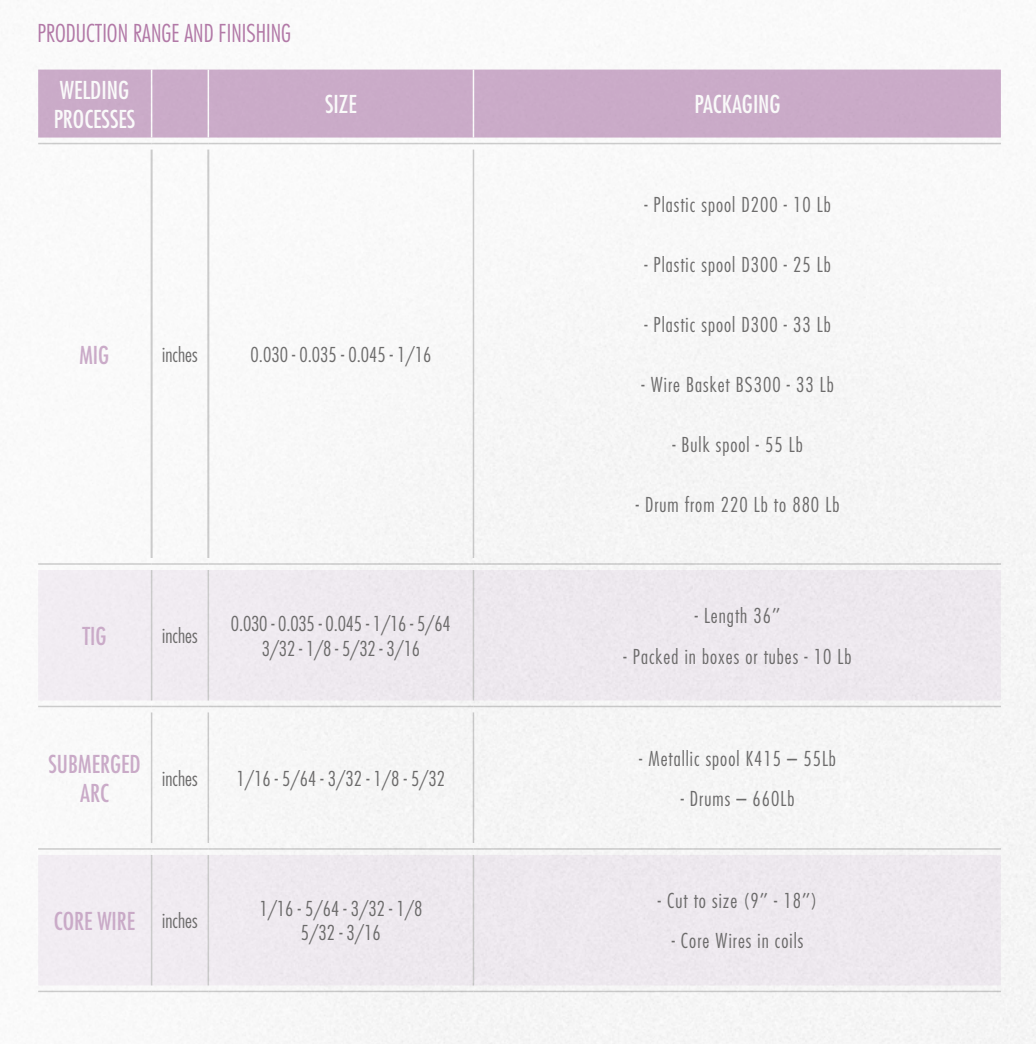
<style>
.page{position:relative;width:1036px;height:1044px;background:#fff}
.page>*{position:absolute;margin:0;border:0;box-sizing:border-box;transform-origin:0 0}
.t1{font:condensed 24px/28.8px "Futura Std";color:#cfafcd;text-align:center}
.t2{font:condensed 24px/28.8px "Futura Std";color:#fff}
.t3{font:300 condensed 24px "Futura Std";color:#b279a7}
.t4{font:300 condensed 20px/24px "Futura Std";letter-spacing:.05em;color:#706f6f;text-align:center}
.t5{font:300 condensed 20px/24px "Futura Std";letter-spacing:-.01em;color:#706f6f;text-align:center}
.t6{font:300 condensed 20px "Futura Std";color:#706f6f}
.s1{font-weight:300;font-size:20px;color:#706f6f}
</style>
<div class="page">
<div style="left:38px;top:70px;width:963px;height:67px;background:#caabc8"></div>
<svg style="left:38px;top:570px;width:963px;height:415px;fill:#f0ebf1"></svg>
<hr style="left:473px;top:70px;width:1px;height:67px;background:#fff">
<hr style="left:151px;top:149px;width:2px;height:409px;background:#d0d0d0">
<hr style="left:207px;top:149px;width:2px;height:409px;background:#d0d0d0">
<hr style="left:473px;top:149px;width:1px;height:409px;background:#d0d0d0">
<hr style="left:151px;top:70px;width:1px;height:67px;background:#fff">
<hr style="left:208px;top:70px;width:1px;height:67px;background:#fff">
<hr style="left:151px;top:570px;width:1px;height:130px;background:#d0d0d0">
<hr style="left:208px;top:570px;width:1px;height:130px;background:#d0d0d0">
<hr style="left:473px;top:570px;width:1px;height:130px;background:#d0d0d0">
<hr style="left:151px;top:712px;width:1px;height:130px;background:#d0d0d0">
<hr style="left:208px;top:712px;width:1px;height:130px;background:#d0d0d0">
<hr style="left:473px;top:712px;width:1px;height:130px;background:#d0d0d0">
<hr style="left:151px;top:854px;width:1px;height:131px;background:#d0d0d0">
<hr style="left:208px;top:854px;width:1px;height:131px;background:#d0d0d0">
<hr style="left:473px;top:854px;width:1px;height:131px;background:#d0d0d0">
<hr style="left:38px;top:990px;width:114px;height:2px;background:#d0d0d0">
<hr style="left:152px;top:990px;width:56px;height:2px;background:#d0d0d0">
<hr style="left:208px;top:990px;width:265px;height:2px;background:#d0d0d0">
<hr style="left:473px;top:990px;width:264px;height:2px;background:#d0d0d0">
<hr style="left:737px;top:990px;width:264px;height:2px;background:#d0d0d0">
<hr style="left:38px;top:143px;width:114px;height:1px;background:#d0d0d0">
<hr style="left:152px;top:143px;width:56px;height:1px;background:#d0d0d0">
<hr style="left:208px;top:143px;width:265px;height:1px;background:#d0d0d0">
<hr style="left:473px;top:143px;width:264px;height:1px;background:#d0d0d0">
<hr style="left:737px;top:143px;width:264px;height:1px;background:#d0d0d0">
<hr style="left:38px;top:563px;width:114px;height:1px;background:#d0d0d0">
<hr style="left:152px;top:563px;width:56px;height:1px;background:#d0d0d0">
<hr style="left:208px;top:563px;width:265px;height:1px;background:#d0d0d0">
<hr style="left:473px;top:563px;width:264px;height:1px;background:#d0d0d0">
<hr style="left:737px;top:563px;width:264px;height:1px;background:#d0d0d0">
<hr style="left:38px;top:705px;width:114px;height:2px;background:#d0d0d0">
<hr style="left:152px;top:705px;width:56px;height:2px;background:#d0d0d0">
<hr style="left:208px;top:705px;width:265px;height:2px;background:#d0d0d0">
<hr style="left:473px;top:705px;width:264px;height:2px;background:#d0d0d0">
<hr style="left:737px;top:705px;width:264px;height:2px;background:#d0d0d0">
<hr style="left:38px;top:848px;width:114px;height:1px;background:#d0d0d0">
<hr style="left:152px;top:848px;width:56px;height:1px;background:#d0d0d0">
<hr style="left:208px;top:848px;width:265px;height:1px;background:#d0d0d0">
<hr style="left:473px;top:848px;width:264px;height:1px;background:#d0d0d0">
<hr style="left:737px;top:848px;width:264px;height:1px;background:#d0d0d0">
<p class="t3" style="left:37px;top:19px;width:255px">PRODUCTION RANGE AND FINISHING</p>
<p class="t2" style="left:54px;top:76px;width:83px">WELDING<br>PROCESSES</p>
<p class="t2" style="left:325px;top:90px;width:33px">SIZE</p>
<p class="t2" style="left:694px;top:90px;width:88px">PACKAGING</p>
<p class="t4" style="left:644px;top:192px;width:188px">- Plastic spool D200 - 10 Lb</p>
<p class="t4" style="left:644px;top:252px;width:188px">- Plastic spool D300 - 25 Lb</p>
<p class="t4" style="left:644px;top:312px;width:188px">- Plastic spool D300 - 33 Lb</p>
<p class="t1" style="left:79px;top:340px;width:31px">MIG</p>
<p class="t4" style="left:162px;top:342px;width:37px">inches</p>
<p class="t6" style="left:250px;top:343px;width:182px">0.030 - 0.035 - 0.045 - 1/16</p>
<p class="t4" style="left:641px;top:372px;width:194px">- Wire Basket BS300 - 33 Lb</p>
<p class="t4" style="left:672px;top:432px;width:132px">- Bulk spool - 55 Lb</p>
<p class="t4" style="left:636px;top:492px;width:205px">- Drum from 220 Lb to 880 Lb</p>
<p class="t1" style="left:82px;top:621px;width:26px">TIG</p>
<p class="t4" style="left:162px;top:624px;width:37px">inches</p>
<p class="t5" style="left:231px;top:612px;width:221px">0.030 - 0.035 - 0.045 - 1/16 - 5/64<br>3/32 - 1/8 - 5/32 - 3/16</p>
<p class="t4" style="left:695px;top:604px;width:87px">- Length 36’’</p>
<p class="t4" style="left:623px;top:644px;width:229px">- Packed in boxes or tubes - 10 Lb</p>
<p class="t1" style="left:48px;top:749px;width:94px">SUBMERGED<br>ARC</p>
<p class="t4" style="left:162px;top:766px;width:37px">inches</p>
<p class="t4" style="left:236px;top:766px;width:210px">1/16 - 5/64 - 3/32 - 1/8 - 5/32</p>
<p class="t4" style="left:639px;top:746px;width:198px">- Metallic spool K415 – 55Lb</p>
<p class="t4" style="left:680px;top:786px;width:115px">- Drums – 660Lb</p>
<p class="t1" style="left:54px;top:906px;width:145px">CORE WIRE <span class="s1">inches</span></p>
<p class="t4" style="left:259px;top:896px;width:164px">1/16 - 5/64 - 3/32 - 1/8<br>5/32 - 3/16</p>
<p class="t4" style="left:658px;top:888px;width:161px">- Cut to size (9’’ - 18’’)</p>
<p class="t4" style="left:671px;top:928px;width:133px">- Core Wires in coils</p>
</div>
